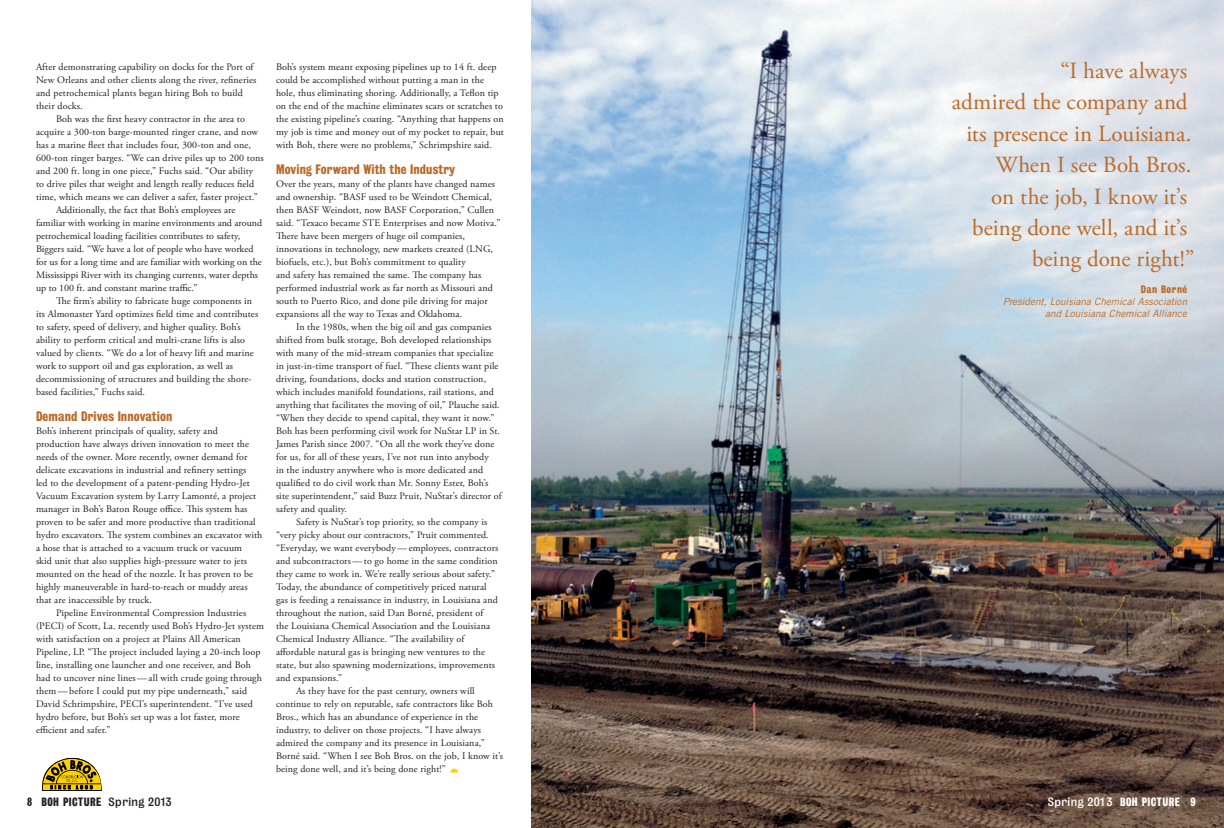
<style>
.page{position:relative;width:1224px;height:828px;background:#fff}
.page>*{position:absolute;margin:0;border:0;box-sizing:border-box;transform-origin:0 0}
.t1{font:23.1px "Adobe Garamond Pro";color:#bb6a28}
.t2{font:12.5px "Bureau Grot Three Seven";letter-spacing:.01em;color:#bb6a28}
.t3{font:11px "Bureau Grot Three Seven";letter-spacing:.04em;color:#231f20}
.t4{font:11px "Bureau Grot Three Seven";letter-spacing:.04em;color:#fff}
.t5{font:10px/13px "Adobe Garamond Pro";letter-spacing:.01em;color:#231f20}
.t6{font:italic 10px/12px "Trade Gothic";letter-spacing:-.005em;color:#bb6a28;text-align:right}
.t7{font:10px "Bureau Grot Three Seven";letter-spacing:.055em;color:#bb6a28}
.s1{font-family:"Bureau Grot Five Three"}
</style>
<div class="page">
<svg style="left:42px;top:758px;width:60px;height:33px"></svg>
<img style="left:531px;top:0;width:693px;height:828px">
<p class="t5" style="left:36px;top:61px;width:222px">After demonstrating capability on docks for the Port of New Orleans and other clients along the river, refineries and petrochemical plants began hiring Boh to build their docks.</p>
<p class="t5" style="left:56px;top:113px;width:190px">Boh was the first heavy contractor in the area to</p>
<p class="t5" style="left:36px;top:126px;width:224px">acquire a 300-ton barge-mounted ringer crane, and now</p>
<p class="t5" style="left:36px;top:139px;width:216px">has a marine fleet that includes four, 300-ton and one,</p>
<p class="t5" style="left:36px;top:152px;width:229px">600-ton ringer barges. “We can drive piles up to 200 tons</p>
<p class="t5" style="left:36px;top:165px;width:219px">and 200 ft. long in one piece,” Fuchs said. “Our ability</p>
<p class="t5" style="left:36px;top:178px;width:220px">to drive piles that weight and length really reduces field</p>
<p class="t5" style="left:36px;top:191px;width:224px">time, which means we can deliver a safer, faster project.”</p>
<p class="t5" style="left:56px;top:204px;width:181px">Additionally, the fact that Boh’s employees are</p>
<p class="t5" style="left:36px;top:217px;width:228px">familiar with working in marine environments and around</p>
<p class="t5" style="left:36px;top:230px;width:206px">petrochemical loading facilities contributes to safety,</p>
<p class="t5" style="left:36px;top:243px;width:219px">Biggers said. “We have a lot of people who have worked</p>
<p class="t5" style="left:36px;top:256px;width:227px">for us for a long time and are familiar with working on the</p>
<p class="t5" style="left:36px;top:269px;width:224px">Mississippi River with its changing currents, water depths</p>
<p class="t5" style="left:36px;top:282px;width:163px">up to 100 ft. and constant marine traffic.”</p>
<p class="t5" style="left:56px;top:295px;width:198px">The firm’s ability to fabricate huge components in</p>
<p class="t5" style="left:36px;top:308px;width:224px">its Almonaster Yard optimizes field time and contributes</p>
<p class="t5" style="left:36px;top:321px;width:206px">to safety, speed of delivery, and higher quality. Boh’s</p>
<p class="t5" style="left:36px;top:334px;width:210px">ability to perform critical and multi-crane lifts is also</p>
<p class="t5" style="left:36px;top:347px;width:219px">valued by clients. “We do a lot of heavy lift and marine</p>
<p class="t5" style="left:36px;top:360px;width:199px">work to support oil and gas exploration, as well as</p>
<p class="t5" style="left:36px;top:373px;width:217px">decommissioning of structures and building the shore-</p>
<p class="t5" style="left:36px;top:386px;width:111px">based facilities,” Fuchs said.</p>
<p class="t2" style="left:36px;top:409px;width:138px">Demand Drives Innovation</p>
<p class="t5" style="left:36px;top:425px;width:183px">Boh’s inherent principals of quality, safety and</p>
<p class="t5" style="left:36px;top:438px;width:215px">production have always driven innovation to meet the</p>
<p class="t5" style="left:36px;top:451px;width:213px">needs of the owner. More recently, owner demand for</p>
<p class="t5" style="left:36px;top:464px;width:212px">delicate excavations in industrial and refinery settings</p>
<p class="t5" style="left:36px;top:477px;width:215px">led to the development of a patent-pending Hydro-Jet</p>
<p class="t5" style="left:36px;top:490px;width:222px">Vacuum Excavation system by Larry Lamonté, a project</p>
<p class="t5" style="left:36px;top:503px;width:213px">manager in Boh’s Baton Rouge office. This system has</p>
<p class="t5" style="left:36px;top:516px;width:221px">proven to be safer and more productive than traditional</p>
<p class="t5" style="left:36px;top:529px;width:228px">hydro excavators. The system combines an excavator with</p>
<p class="t5" style="left:36px;top:542px;width:208px">a hose that is attached to a vacuum truck or vacuum</p>
<p class="t5" style="left:36px;top:555px;width:213px">skid unit that also supplies high-pressure water to jets</p>
<p class="t5" style="left:36px;top:568px;width:219px">mounted on the head of the nozzle. It has proven to be</p>
<p class="t5" style="left:36px;top:581px;width:213px">highly maneuverable in hard-to-reach or muddy areas</p>
<p class="t5" style="left:36px;top:594px;width:118px">that are inaccessible by truck.</p>
<p class="t5" style="left:56px;top:607px;width:192px">Pipeline Environmental Compression Industries</p>
<p class="t5" style="left:36px;top:620px;width:230px">(PECI) of Scott, La. recently used Boh’s Hydro-Jet system</p>
<p class="t5" style="left:36px;top:633px;width:206px">with satisfaction on a project at Plains All American</p>
<p class="t5" style="left:36px;top:646px;width:226px">Pipeline, LP. “The project included laying a 20-inch loop</p>
<p class="t5" style="left:36px;top:659px;width:216px">line, installing one launcher and one receiver, and Boh</p>
<p class="t5" style="left:36px;top:672px;width:227px">had to uncover nine lines—all with crude going through</p>
<p class="t5" style="left:36px;top:685px;width:213px">them—before I could put my pipe underneath,” said</p>
<p class="t5" style="left:36px;top:698px;width:218px">David Schrimpshire, PECI’s superintendent. “I’ve used</p>
<p class="t5" style="left:36px;top:711px;width:205px">hydro before, but Boh’s set up was a lot faster, more</p>
<p class="t5" style="left:36px;top:724px;width:76px">efficient and safer.”</p>
<p class="t3" style="left:27px;top:795px;width:146px">8 Boh picture <span class="s1">Spring 2013</span></p>
<p class="t5" style="left:276px;top:61px;width:230px">Boh’s system meant exposing pipelines up to 14 ft. deep could be accomplished without putting a man in the hole, thus eliminating shoring. Additionally, a Teflon tip on the end of the machine eliminates scars or scratches to the existing pipeline’s coating. “Anything that happens on my job is time and money out of my pocket to repair, but with Boh, there were no problems,” Schrimpshire said.</p>
<p class="t2" style="left:276px;top:162px;width:181px">Moving Forward With the Industry</p>
<p class="t5" style="left:276px;top:178px;width:226px">Over the years, many of the plants have changed names and ownership. “BASF used to be Weindott Chemical, then BASF Weindott, now BASF Corporation,” Cullen said. “Texaco became STE Enterprises and now Motiva.” There have been mergers of huge oil companies, innovations in technology, new markets created (LNG, biofuels, etc.), but Boh’s commitment to quality<br>and safety has remained the same. The company has performed industrial work as far north as Missouri and south to Puerto Rico, and done pile driving for major expansions all the way to Texas and Oklahoma.</p>
<p class="t5" style="left:276px;top:321px;width:227px;text-indent:20px">In the 1980s, when the big oil and gas companies shifted from bulk storage, Boh developed relationships with many of the mid-stream companies that specialize in just-in-time transport of fuel. “These clients want pile driving, foundations, docks and station construction, which includes manifold foundations, rail stations, and anything that facilitates the moving of oil,” Plauche said. “When they decide to spend capital, they want it now.” Boh has been performing civil work for NuStar LP in St.<br>James Parish since 2007. “On all the work they’ve done for us, for all of these years, I’ve not run into anybody<br>in the industry anywhere who is more dedicated and qualified to do civil work than Mr. Sonny Ester, Boh’s site superintendent,” said Buzz Pruit, NuStar’s director of safety and quality.</p>
<p class="t5" style="left:296px;top:516px;width:193px">Safety is NuStar’s top priority, so the company is</p>
<p class="t5" style="left:276px;top:529px;width:214px">“very picky about our contractors,” Pruit commented.</p>
<p class="t5" style="left:276px;top:542px;width:224px">“Everyday, we want everybody—employees, contractors</p>
<p class="t5" style="left:276px;top:555px;width:223px">and subcontractors—to go home in the same condition</p>
<p class="t5" style="left:276px;top:568px;width:221px">they came to work in. We’re really serious about safety.”</p>
<p class="t5" style="left:276px;top:581px;width:212px">Today, the abundance of competitively priced natural</p>
<p class="t5" style="left:276px;top:594px;width:223px">gas is feeding a renaissance in industry, in Louisiana and</p>
<p class="t5" style="left:276px;top:607px;width:209px">throughout the nation, said Dan Borné, president of</p>
<p class="t5" style="left:276px;top:620px;width:216px">the Louisiana Chemical Association and the Louisiana</p>
<p class="t5" style="left:276px;top:633px;width:190px">Chemical Industry Alliance. “The availability of</p>
<p class="t5" style="left:276px;top:646px;width:211px">affordable natural gas is bringing new ventures to the</p>
<p class="t5" style="left:276px;top:659px;width:221px">state, but also spawning modernizations, improvements</p>
<p class="t5" style="left:276px;top:672px;width:68px">and expansions.”</p>
<p class="t5" style="left:296px;top:685px;width:180px">As they have for the past century, owners will</p>
<p class="t5" style="left:276px;top:698px;width:219px">continue to rely on reputable, safe contractors like Boh</p>
<p class="t5" style="left:276px;top:711px;width:204px">Bros., which has an abundance of experience in the</p>
<p class="t5" style="left:276px;top:724px;width:207px">industry, to deliver on those projects. “I have always</p>
<p class="t5" style="left:276px;top:737px;width:210px">admired the company and its presence in Louisiana,”</p>
<p class="t5" style="left:276px;top:750px;width:229px">Borné said. “When I see Boh Bros. on the job, I know it’s</p>
<p class="t5" style="left:276px;top:763px;width:171px">being done well, and it’s being done right!”</p>
<h1 class="t1" style="left:1060px;top:57px;width:128px">“I have always</h1>
<h1 class="t1" style="left:952px;top:88px;width:237px">admired the company and</h1>
<h1 class="t1" style="left:966px;top:120px;width:227px">its presence in Louisiana.</h1>
<h1 class="t1" style="left:995px;top:151px;width:198px">When I see Boh Bros.</h1>
<h1 class="t1" style="left:991px;top:182px;width:197px">on the job, I know it’s</h1>
<h1 class="t1" style="left:972px;top:214px;width:217px">being done well, and it’s</h1>
<h1 class="t1" style="left:1032px;top:245px;width:164px">being done right!”</h1>
<p class="t7" style="left:1141px;top:283px;width:48px">Dan Borné</p>
<p class="t6" style="left:1003px;top:295px;width:186px">President, Louisiana Chemical Association and Louisiana Chemical Alliance</p>
<p class="t4" style="left:1048px;top:795px;width:150px"><span class="s1">Spring 201 3</span> Boh picture 9</p>
</div>
